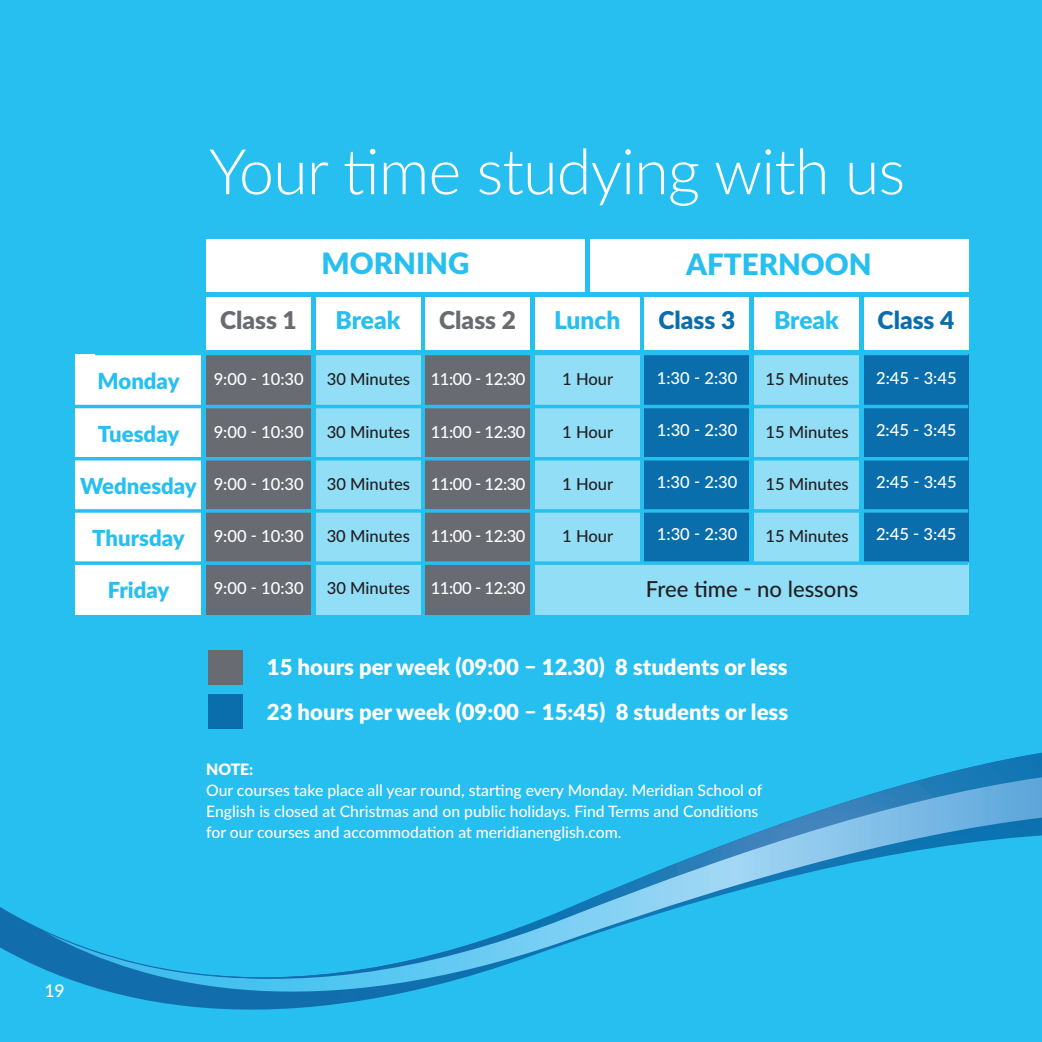
<style>
.page{position:relative;width:1042px;height:1042px;background:#26bff0}
.page>*{position:absolute;margin:0;border:0;box-sizing:border-box;transform-origin:0 0}
.t1{font:300 63px "Lato";letter-spacing:-.015em;color:#fff}
.t2{font:900 29.4px "Lato";color:#26bff0}
.t3{font:900 24.5px "Lato";color:#26bff0}
.t4{font:900 24.5px "Lato";color:#696b73}
.t5{font:900 24.5px "Lato";color:#0a6ead}
.t6{font:900 22.05px/45.1px "Lato";color:#fff}
.t7{font:900 22.05px "Lato";color:#26bff0}
.t8{font:500 22.05px "Lato";color:#231f20}
.t9{font:500 17.5px "Lato";color:#fff}
.t10{font:500 16.62px "Lato";color:#fff}
.t11{font:500 16.62px "Lato";color:#231f20}
.t12{font:500 15.75px/21px "Lato";color:#fff}
.t13{font:900 15.75px "Lato";color:#fff}
</style>
<div class="page">
<div style="left:206px;top:239px;width:378px;height:53px;background:#fff"></div>
<div style="left:206px;top:297px;width:105px;height:52px;background:#fff"></div>
<div style="left:316px;top:297px;width:104px;height:52px;background:#fff"></div>
<div style="left:425px;top:297px;width:105px;height:52px;background:#fff"></div>
<div style="left:535px;top:297px;width:104px;height:52px;background:#fff"></div>
<div style="left:644px;top:297px;width:105px;height:52px;background:#fff"></div>
<div style="left:754px;top:297px;width:104px;height:52px;background:#fff"></div>
<div style="left:864px;top:297px;width:104px;height:52px;background:#fff"></div>
<div style="left:206px;top:354px;width:105px;height:261px;background:#696b73"></div>
<div style="left:76px;top:354px;width:125px;height:261px;background:#fff"></div>
<div style="left:316px;top:354px;width:104px;height:261px;background:#92def7"></div>
<div style="left:425px;top:354px;width:105px;height:261px;background:#696b73"></div>
<div style="left:535px;top:354px;width:104px;height:209px;background:#92def7"></div>
<div style="left:644px;top:354px;width:105px;height:209px;background:#0a6ead"></div>
<div style="left:754px;top:354px;width:104px;height:209px;background:#92def7"></div>
<div style="left:864px;top:354px;width:104px;height:209px;background:#0a6ead"></div>
<div style="left:590px;top:239px;width:378px;height:53px;background:#fff"></div>
<hr style="left:95px;top:353px;width:873px;height:2px;background:#26bff0">
<hr style="left:52px;top:405px;width:916px;height:3px;background:#26bff0">
<hr style="left:52px;top:457px;width:916px;height:3px;background:#26bff0">
<svg style="left:75px;top:509px;width:893px;height:4px;background:#2fbcea"></svg>
<div style="left:535px;top:562px;width:433px;height:53px;background:#92def7"></div>
<svg style="left:75px;top:561px;width:893px;height:4px;background:#30bdeb"></svg>
<div style="left:208px;top:650px;width:34px;height:34px;background:#696b73"></div>
<svg style="left:0;top:907px;width:45px;height:63px"></svg>
<svg style="left:45px;top:931px;width:383px;height:79px"></svg>
<svg style="left:194px;top:678px;width:848px;height:309px"></svg>
<h1 class="t1" style="left:209px;top:136px;width:698px">Your time studying with us</h1>
<h3 class="t7" style="left:98px;top:369px;width:83px">Monday</h3>
<h3 class="t7" style="left:98px;top:421px;width:83px">Tuesday</h3>
<h3 class="t7" style="left:80px;top:473px;width:118px">Wednesday</h3>
<h3 class="t7" style="left:92px;top:525px;width:94px">Thursday</h3>
<h3 class="t7" style="left:108px;top:577px;width:63px">friday</h3>
<h2 class="t2" style="left:321px;top:246px;width:149px">Morning</h2>
<h2 class="t2" style="left:686px;top:248px;width:187px">AfTErnoon</h2>
<h3 class="t4" style="left:220px;top:307px;width:78px">class 1</h3>
<h3 class="t3" style="left:335px;top:307px;width:66px">Break</h3>
<h3 class="t4" style="left:439px;top:307px;width:78px">class 2</h3>
<h3 class="t3" style="left:554px;top:307px;width:68px">lunch</h3>
<h3 class="t5" style="left:658px;top:307px;width:78px">class 3</h3>
<h3 class="t3" style="left:774px;top:307px;width:66px">Break</h3>
<h3 class="t5" style="left:877px;top:307px;width:78px">class 4</h3>
<p class="t10" style="left:214px;top:370px;width:92px">9:00 - 10:30</p>
<p class="t11" style="left:327px;top:370px;width:85px">30 Minutes</p>
<p class="t10" style="left:431px;top:370px;width:96px">11:00 - 12:30</p>
<p class="t11" style="left:562px;top:370px;width:52px">1 Hour</p>
<p class="t10" style="left:657px;top:368px;width:82px">1:30 - 2:30</p>
<p class="t11" style="left:765px;top:370px;width:85px">15 Minutes</p>
<p class="t10" style="left:876px;top:368px;width:82px">2:45 - 3:45</p>
<p class="t10" style="left:214px;top:422px;width:92px">9:00 - 10:30</p>
<p class="t11" style="left:327px;top:422px;width:85px">30 Minutes</p>
<p class="t10" style="left:431px;top:422px;width:96px">11:00 - 12:30</p>
<p class="t11" style="left:562px;top:422px;width:52px">1 Hour</p>
<p class="t10" style="left:657px;top:420px;width:82px">1:30 - 2:30</p>
<p class="t11" style="left:765px;top:422px;width:85px">15 Minutes</p>
<p class="t10" style="left:876px;top:420px;width:82px">2:45 - 3:45</p>
<p class="t10" style="left:214px;top:474px;width:92px">9:00 - 10:30</p>
<p class="t11" style="left:327px;top:474px;width:85px">30 Minutes</p>
<p class="t10" style="left:431px;top:474px;width:96px">11:00 - 12:30</p>
<p class="t11" style="left:562px;top:474px;width:52px">1 Hour</p>
<p class="t10" style="left:657px;top:472px;width:82px">1:30 - 2:30</p>
<p class="t11" style="left:765px;top:474px;width:85px">15 Minutes</p>
<p class="t10" style="left:876px;top:472px;width:82px">2:45 - 3:45</p>
<p class="t10" style="left:214px;top:526px;width:92px">9:00 - 10:30</p>
<p class="t11" style="left:327px;top:526px;width:85px">30 Minutes</p>
<p class="t10" style="left:431px;top:526px;width:96px">11:00 - 12:30</p>
<p class="t11" style="left:562px;top:526px;width:52px">1 Hour</p>
<p class="t10" style="left:657px;top:525px;width:82px">1:30 - 2:30</p>
<p class="t11" style="left:765px;top:526px;width:85px">15 Minutes</p>
<p class="t10" style="left:876px;top:525px;width:82px">2:45 - 3:45</p>
<p class="t10" style="left:214px;top:579px;width:92px">9:00 - 10:30</p>
<p class="t11" style="left:327px;top:579px;width:85px">30 Minutes</p>
<p class="t10" style="left:431px;top:579px;width:96px">11:00 - 12:30</p>
<h3 class="t8" style="left:646px;top:576px;width:214px">Free time - no lessons</h3>
<h3 class="t6" style="left:267px;top:644px;width:523px">15 hours per week (09:00 – 12.30) 8 students or less<br>23 hours per week (09:00 – 15:45) 8 students or less</h3>
<p class="t13" style="left:206px;top:760px;width:49px">noTE:</p>
<p class="t12" style="left:206px;top:780px;width:558px">Our courses take place all year round, starting every Monday. Meridian School of<br>English is closed at Christmas and on public holidays. Find Terms and Conditions for our courses and accommodation at meridianenglish.com.</p>
<p class="t9" style="left:44px;top:981px;width:22px">19</p>
</div>
